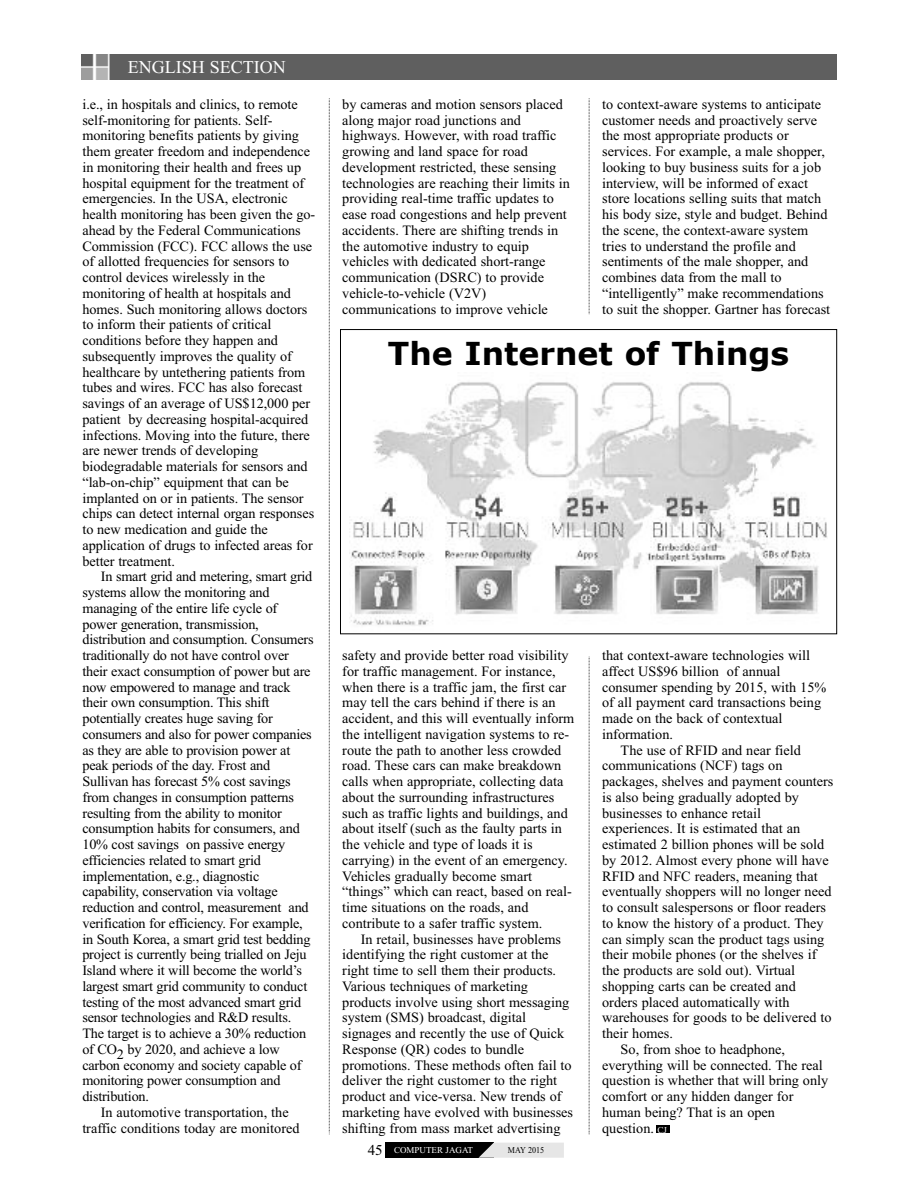
<style>
.page{position:relative;width:918px;height:1188px;background:#fff}
.page>*{position:absolute;margin:0;border:0;box-sizing:border-box;transform-origin:0 0}
.t1{font:700 31.5px "Verdana";color:#000}
.t2{font:18px "Times New Roman";color:#fff}
.t3{font:14.25px/15.8px "Times New Roman";color:#000}
.t4{font:9px "Times New Roman";color:#fff}
.t5{font:9px "Times New Roman";color:#000;scale:.9 1}
.s1{font-size:15px;color:#000}
.s2{font-size:9px;color:#fff}
</style>
<div class="page">
<div style="left:81px;top:54px;width:756px;height:26px;background:#5f5f5f"></div>
<div style="left:656px;top:1125px;width:14px;height:8px;background:#000"></div>
<svg style="left:589px;top:98px;width:1px;height:216px"></svg>
<svg style="left:589px;top:657px;width:1px;height:478px"></svg>
<svg style="left:329px;top:98px;width:1px;height:1037px"></svg>
<div style="left:385px;top:1143px;width:109px;height:15px;background:#000"></div>
<svg style="left:479px;top:1143px;width:85px;height:15px"></svg>
<img style="left:351px;top:382px;width:476px;height:244px">
<div style="left:340px;top:329px;width:497px;height:305px;border:1px solid #000"></div>
<p class="t2" style="left:128px;top:56px;width:159px">ENGLISH SECTION</p>
<p class="t3" style="left:82px;top:96px;width:234px">i.e., in hospitals and clinics, to remote self-monitoring for patients. Self&shy;monitoring benefits patients by giving them greater freedom and independence in monitoring their health and frees up hospital equipment for the treatment of emergencies. In the USA, electronic health monitoring has been given the go&shy;ahead by the Federal Communications Commission (FCC). FCC allows the use of allotted frequencies for sensors to control devices wirelessly in the monitoring of health at hospitals and homes. Such monitoring allows doctors to inform their patients of critical conditions before they happen and subsequently improves the quality of healthcare by untethering patients from tubes and wires. FCC has also forecast savings of an average of US$12,000 per patient by decreasing hospital-acquired infections. Moving into the future, there are newer trends of developing biodegradable materials for sensors and “lab-on-chip” equipment that can be implanted on or in patients. The sensor chips can detect internal organ responses to new medication and guide the application of drugs to infected areas for better treatment.</p>
<p class="t3" style="left:101px;top:569px;width:213px">In smart grid and metering, smart grid</p>
<p class="t3" style="left:82px;top:584px;width:189px">systems allow the monitoring and</p>
<p class="t3" style="left:82px;top:600px;width:196px">managing of the entire life cycle of</p>
<p class="t3" style="left:82px;top:616px;width:178px">power generation, transmission,</p>
<p class="t3" style="left:82px;top:632px;width:233px">distribution and consumption. Consumers</p>
<p class="t3" style="left:82px;top:647px;width:208px">traditionally do not have control over</p>
<p class="t3" style="left:82px;top:663px;width:230px">their exact consumption of power but are</p>
<p class="t3" style="left:82px;top:679px;width:210px">now empowered to manage and track</p>
<p class="t3" style="left:82px;top:695px;width:189px">their own consumption. This shift</p>
<p class="t3" style="left:82px;top:710px;width:192px">potentially creates huge saving for</p>
<p class="t3" style="left:82px;top:726px;width:231px">consumers and also for power companies</p>
<p class="t3" style="left:82px;top:742px;width:209px">as they are able to provision power at</p>
<p class="t3" style="left:82px;top:758px;width:189px">peak periods of the day. Frost and</p>
<p class="t3" style="left:82px;top:773px;width:210px">Sullivan has forecast 5% cost savings</p>
<p class="t3" style="left:82px;top:789px;width:213px">from changes in consumption patterns</p>
<p class="t3" style="left:82px;top:805px;width:201px">resulting from the ability to monitor</p>
<p class="t3" style="left:82px;top:821px;width:219px">consumption habits for consumers, and</p>
<p class="t3" style="left:82px;top:836px;width:204px">10% cost savings on passive energy</p>
<p class="t3" style="left:82px;top:852px;width:180px">efficiencies related to smart grid</p>
<p class="t3" style="left:82px;top:868px;width:178px">implementation, e.g., diagnostic</p>
<p class="t3" style="left:82px;top:884px;width:197px">capability, conservation via voltage</p>
<p class="t3" style="left:82px;top:899px;width:228px">reduction and control, measurement and</p>
<p class="t3" style="left:82px;top:915px;width:222px">verification for efficiency. For example,</p>
<p class="t3" style="left:82px;top:931px;width:230px">in South Korea, a smart grid test bedding</p>
<p class="t3" style="left:82px;top:947px;width:226px">project is currently being trialled on Jeju</p>
<p class="t3" style="left:82px;top:962px;width:221px">Island where it will become the world’s</p>
<p class="t3" style="left:82px;top:978px;width:226px">largest smart grid community to conduct</p>
<p class="t3" style="left:82px;top:994px;width:220px">testing of the most advanced smart grid</p>
<p class="t3" style="left:82px;top:1010px;width:210px">sensor technologies and R&amp;D results.</p>
<p class="t3" style="left:82px;top:1025px;width:225px">The target is to achieve a 30% reduction</p>
<p class="t3" style="left:82px;top:1041px;width:199px">of CO2 by 2020, and achieve a low</p>
<p class="t3" style="left:82px;top:1057px;width:221px">carbon economy and society capable of</p>
<p class="t3" style="left:82px;top:1073px;width:200px">monitoring power consumption and</p>
<p class="t3" style="left:82px;top:1088px;width:68px">distribution.</p>
<p class="t3" style="left:101px;top:1104px;width:189px">In automotive transportation, the</p>
<p class="t3" style="left:82px;top:1120px;width:219px">traffic conditions today are monitored</p>
<p class="t3" style="left:342px;top:96px;width:229px">by cameras and motion sensors placed along major road junctions and highways. However, with road traffic growing and land space for road development restricted, these sensing technologies are reaching their limits in providing real-time traffic updates to ease road congestions and help prevent accidents. There are shifting trends in the automotive industry to equip vehicles with dedicated short-range communication (DSRC) to provide vehicle-to-vehicle (V2V) communications to improve vehicle</p>
<p class="t3" style="left:602px;top:96px;width:230px">to context-aware systems to anticipate customer needs and proactively serve the most appropriate products or services. For example, a male shopper, looking to buy business suits for a job interview, will be informed of exact store locations selling suits that match his body size, style and budget. Behind the scene, the context-aware system tries to understand the profile and sentiments of the male shopper, and combines data from the mall to “intelligently” make recommendations to suit the shopper. Gartner has forecast</p>
<h1 class="t1" style="left:388px;top:334px;width:403px">The Internet of Things</h1>
<p class="t3" style="left:342px;top:647px;width:234px">safety and provide better road visibility for traffic management. For instance, when there is a traffic jam, the first car may tell the cars behind if there is an accident, and this will eventually inform the intelligent navigation systems to re&shy;route the path to another less crowded road. These cars can make breakdown calls when appropriate, collecting data about the surrounding infrastructures such as traffic lights and buildings, and about itself (such as the faulty parts in the vehicle and type of loads it is carrying) in the event of an emergency.<br>Vehicles gradually become smart “things” which can react, based on real&shy;time situations on the roads, and contribute to a safer traffic system.</p>
<p class="t3" style="left:342px;top:931px;width:232px;text-indent:19px">In retail, businesses have problems identifying the right customer at the right time to sell them their products.<br>Various techniques of marketing products involve using short messaging system (SMS) broadcast, digital signages and recently the use of Quick Response (QR) codes to bundle promotions. These methods often fail to deliver the right customer to the right product and vice-versa. New trends of marketing have evolved with businesses shifting from mass market advertising</p>
<p class="t4" style="left:368px;top:1145px;width:107px"><span class="s1">45</span> COMPUTER JAGAT</p>
<p class="t5" style="left:508px;top:1145px;width:42px">MAY 2015</p>
<p class="t3" style="left:602px;top:647px;width:210px">that context-aware technologies will</p>
<p class="t3" style="left:602px;top:663px;width:180px">affect US$96 billion of annual</p>
<p class="t3" style="left:602px;top:679px;width:226px">consumer spending by 2015, with 15%</p>
<p class="t3" style="left:602px;top:695px;width:221px">of all payment card transactions being</p>
<p class="t3" style="left:602px;top:710px;width:182px">made on the back of contextual</p>
<p class="t3" style="left:602px;top:726px;width:72px">information.</p>
<p class="t3" style="left:621px;top:742px;width:182px">The use of RFID and near field</p>
<p class="t3" style="left:602px;top:758px;width:182px">communications (NCF) tags on</p>
<p class="t3" style="left:602px;top:773px;width:233px">packages, shelves and payment counters</p>
<p class="t3" style="left:602px;top:789px;width:198px">is also being gradually adopted by</p>
<p class="t3" style="left:602px;top:805px;width:160px">businesses to enhance retail</p>
<p class="t3" style="left:602px;top:821px;width:200px">experiences. It is estimated that an</p>
<p class="t3" style="left:602px;top:836px;width:224px">estimated 2 billion phones will be sold</p>
<p class="t3" style="left:602px;top:852px;width:228px">by 2012. Almost every phone will have</p>
<p class="t3" style="left:602px;top:868px;width:217px">RFID and NFC readers, meaning that</p>
<p class="t3" style="left:602px;top:884px;width:231px">eventually shoppers will no longer need</p>
<p class="t3" style="left:602px;top:899px;width:225px">to consult salespersons or floor readers</p>
<p class="t3" style="left:602px;top:915px;width:223px">to know the history of a product. They</p>
<p class="t3" style="left:602px;top:931px;width:224px">can simply scan the product tags using</p>
<p class="t3" style="left:602px;top:947px;width:216px">their mobile phones (or the shelves if</p>
<p class="t3" style="left:602px;top:962px;width:194px">the products are sold out). Virtual</p>
<p class="t3" style="left:602px;top:978px;width:195px">shopping carts can be created and</p>
<p class="t3" style="left:602px;top:994px;width:189px">orders placed automatically with</p>
<p class="t3" style="left:602px;top:1010px;width:231px">warehouses for goods to be delivered to</p>
<p class="t3" style="left:602px;top:1025px;width:72px">their homes.</p>
<p class="t3" style="left:621px;top:1041px;width:166px">So, from shoe to headphone,</p>
<p class="t3" style="left:602px;top:1057px;width:222px">everything will be connected. The real</p>
<p class="t3" style="left:602px;top:1073px;width:228px">question is whether that will bring only</p>
<p class="t3" style="left:602px;top:1088px;width:193px">comfort or any hidden danger for</p>
<p class="t3" style="left:602px;top:1104px;width:174px">human being? That is an open</p>
<p class="t3" style="left:602px;top:1120px;width:66px">question. <span class="s2">CJ</span></p>
</div>
